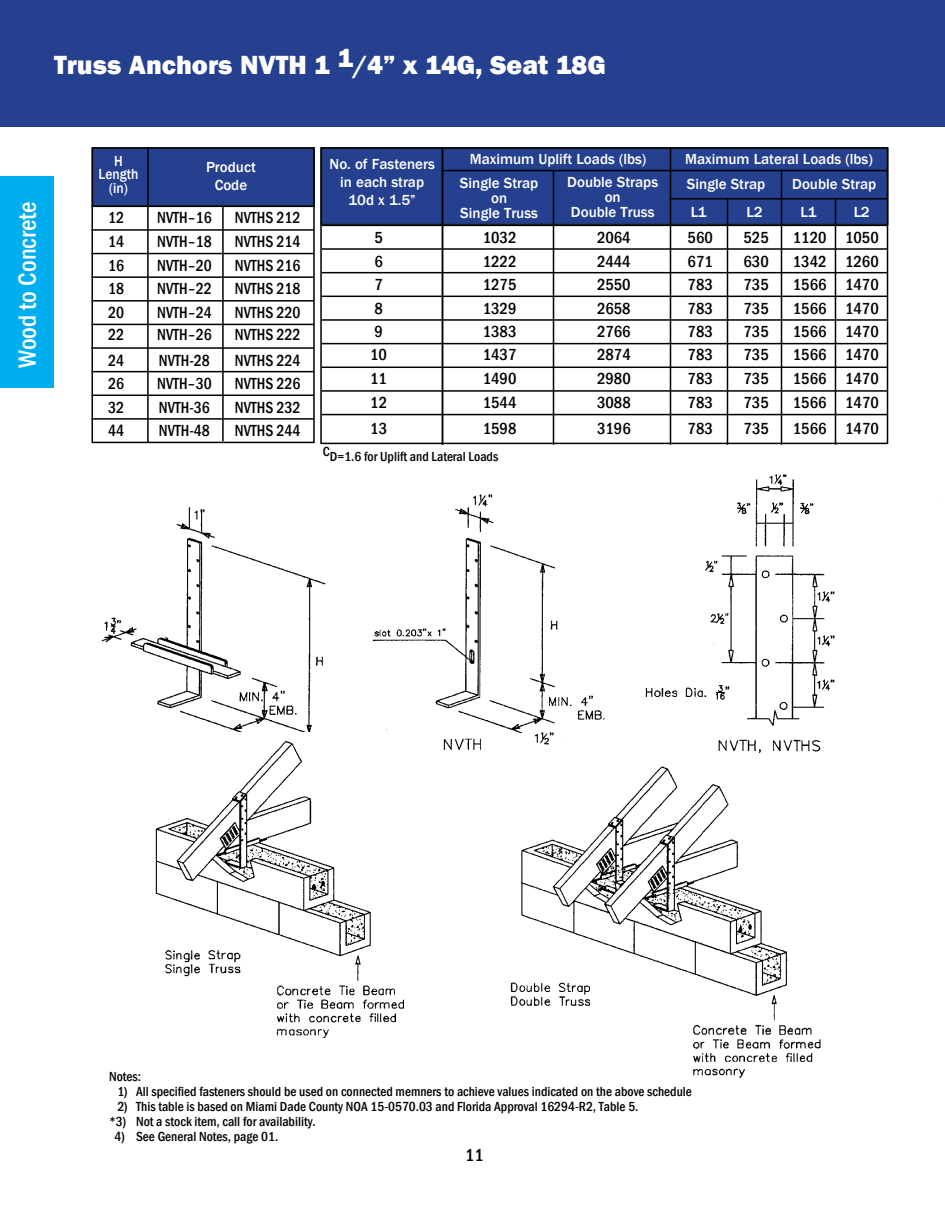
<style>
.page{position:relative;width:945px;height:1215px;background:#fff}
.page>*{position:absolute;margin:0;border:0;box-sizing:border-box;transform-origin:0 0}
.t1{font:800 27px "Franklin Gothic";color:#fff}
.t2{font:500 condensed 25.5px "Franklin Gothic";color:#fff}
.t3{font:500 condensed 18px "Franklin Gothic";color:#000}
.t4{font:500 condensed 16.5px "Franklin Gothic";color:#000}
.t5{font:500 condensed 16.5px "Franklin Gothic";color:#000;scale:.95 1}
.t6{font:500 15px/15px "Franklin Gothic";color:#fff;text-align:center}
.t7{font:500 15px/13.5px "Franklin Gothic";color:#fff;text-align:center;scale:.9 1}
.t8{font:500 condensed 13.5px/15px "Franklin Gothic";color:#000}
</style>
<div class="page">
<div style="left:0;top:0;width:945px;height:127px;background:#25408f"></div>
<div style="left:0;top:176px;width:54px;height:212px;background:#00aeef"></div>
<img style="left:91px;top:147px;width:847px;height:607px">
<img style="left:510px;top:766px;width:311px;height:312px">
<img style="left:91px;top:732px;width:324px;height:306px">
<div style="left:321px;top:148px;width:567px;height:77px;background:#25408f;border:2px solid #232c2c"></div>
<div style="left:92px;top:147px;width:223px;height:60px;background:#25408f;border:2px solid #232c2c"></div>
<div style="left:92px;top:147px;width:223px;height:296px;border:2px solid #000"></div>
<hr style="left:92px;top:206px;width:222px;height:1px;background:#000">
<hr style="left:92px;top:229px;width:222px;height:2px;background:#000">
<hr style="left:92px;top:253px;width:222px;height:1px;background:#000">
<hr style="left:92px;top:276px;width:222px;height:2px;background:#000">
<hr style="left:92px;top:300px;width:222px;height:2px;background:#000">
<hr style="left:92px;top:324px;width:222px;height:1px;background:#000">
<hr style="left:92px;top:347px;width:222px;height:2px;background:#000">
<hr style="left:92px;top:371px;width:222px;height:1px;background:#000">
<hr style="left:92px;top:395px;width:222px;height:1px;background:#000">
<hr style="left:92px;top:418px;width:222px;height:2px;background:#000">
<hr style="left:147px;top:147px;width:2px;height:295px;background:#000">
<hr style="left:222px;top:207px;width:2px;height:234px;background:#000">
<div style="left:320px;top:147px;width:568px;height:297px;border:2px solid #000"></div>
<hr style="left:441px;top:170px;width:447px;height:1px;background:#000">
<hr style="left:669px;top:198px;width:219px;height:1px;background:#000">
<hr style="left:322px;top:225px;width:566px;height:1px;background:#000">
<hr style="left:322px;top:248px;width:566px;height:2px;background:#000">
<hr style="left:322px;top:272px;width:566px;height:1px;background:#000">
<hr style="left:322px;top:296px;width:566px;height:1px;background:#000">
<hr style="left:322px;top:319px;width:566px;height:2px;background:#000">
<hr style="left:322px;top:343px;width:566px;height:1px;background:#000">
<hr style="left:322px;top:367px;width:566px;height:1px;background:#000">
<hr style="left:322px;top:390px;width:566px;height:2px;background:#000">
<hr style="left:322px;top:414px;width:566px;height:1px;background:#000">
<hr style="left:442px;top:149px;width:1px;height:296px;background:#000">
<hr style="left:553px;top:171px;width:1px;height:274px;background:#000">
<hr style="left:670px;top:148px;width:1px;height:297px;background:#000">
<hr style="left:727px;top:199px;width:1px;height:246px;background:#000">
<hr style="left:781px;top:170px;width:1px;height:275px;background:#000">
<hr style="left:835px;top:198px;width:1px;height:247px;background:#000">
<h1 class="t1" style="left:54px;top:48px;width:553px">Truss Anchors NVTH 1 1/4” x 14G, Seat 18G</h1>
<p class="t7" style="left:99px;top:154px;width:46px">H<br>Length (in)</p>
<p class="t6" style="left:206px;top:159px;width:51px;line-height:18px">Product<br>Code</p>
<h2 class="t2" style="left:11px;top:368px;width:168px;rotate:-90deg">Wood to Concrete</h2>
<p class="t5" style="left:108px;top:207px;width:18px">12</p>
<p class="t5" style="left:157px;top:207px;width:59px">NVTH–16</p>
<p class="t5" style="left:235px;top:207px;width:71px">NVTHS 212</p>
<p class="t5" style="left:108px;top:231px;width:18px">14</p>
<p class="t5" style="left:157px;top:231px;width:59px">NVTH–18</p>
<p class="t5" style="left:235px;top:231px;width:71px">NVTHS 214</p>
<p class="t5" style="left:108px;top:255px;width:18px">16</p>
<p class="t5" style="left:157px;top:255px;width:59px">NVTH–20</p>
<p class="t5" style="left:235px;top:255px;width:71px">NVTHS 216</p>
<p class="t5" style="left:108px;top:278px;width:18px">18</p>
<p class="t5" style="left:157px;top:278px;width:59px">NVTH–22</p>
<p class="t5" style="left:235px;top:278px;width:71px">NVTHS 218</p>
<p class="t5" style="left:108px;top:302px;width:18px">20</p>
<p class="t5" style="left:157px;top:302px;width:59px">NVTH–24</p>
<p class="t5" style="left:235px;top:302px;width:71px">NVTHS 220</p>
<p class="t5" style="left:108px;top:324px;width:18px">22</p>
<p class="t5" style="left:157px;top:324px;width:59px">NVTH–26</p>
<p class="t5" style="left:235px;top:324px;width:71px">NVTHS 222</p>
<p class="t5" style="left:108px;top:350px;width:18px">24</p>
<p class="t5" style="left:159px;top:350px;width:55px">NVTH-28</p>
<p class="t5" style="left:235px;top:350px;width:71px">NVTHS 224</p>
<p class="t5" style="left:108px;top:373px;width:18px">26</p>
<p class="t5" style="left:157px;top:373px;width:59px">NVTH–30</p>
<p class="t5" style="left:235px;top:373px;width:71px">NVTHS 226</p>
<p class="t5" style="left:108px;top:396px;width:18px">32</p>
<p class="t5" style="left:159px;top:396px;width:55px">NVTH-36</p>
<p class="t5" style="left:235px;top:396px;width:71px">NVTHS 232</p>
<p class="t5" style="left:108px;top:420px;width:18px">44</p>
<p class="t5" style="left:159px;top:420px;width:55px">NVTH-48</p>
<p class="t5" style="left:235px;top:420px;width:71px">NVTHS 244</p>
<p class="t6" style="left:330px;top:156px;width:107px;line-height:18px">No. of Fasteners in each strap<br>10d x 1.5”</p>
<p class="t6" style="left:470px;top:152px;width:178px">Maximum Uplift Loads (lbs)</p>
<p class="t6" style="left:685px;top:152px;width:189px">Maximum Lateral Loads (lbs)</p>
<p class="t6" style="left:460px;top:175px;width:80px">Single Strap on<br>Single Truss</p>
<p class="t6" style="left:567px;top:175px;width:92px">Double Straps on<br>Double Truss</p>
<p class="t6" style="left:687px;top:177px;width:80px">Single Strap</p>
<p class="t6" style="left:792px;top:177px;width:86px">Double Strap</p>
<p class="t6" style="left:691px;top:205px;width:17px">L1</p>
<p class="t6" style="left:747px;top:205px;width:17px">L2</p>
<p class="t6" style="left:801px;top:205px;width:17px">L1</p>
<p class="t6" style="left:854px;top:205px;width:17px">L2</p>
<p class="t4" style="left:374px;top:227px;width:10px">5</p>
<p class="t4" style="left:483px;top:227px;width:35px">1032</p>
<p class="t4" style="left:597px;top:227px;width:35px">2064</p>
<p class="t4" style="left:688px;top:227px;width:27px">560</p>
<p class="t4" style="left:744px;top:227px;width:27px">525</p>
<p class="t4" style="left:793px;top:227px;width:88px">1120 1050</p>
<p class="t4" style="left:374px;top:250px;width:10px">6</p>
<p class="t4" style="left:483px;top:250px;width:35px">1222</p>
<p class="t4" style="left:597px;top:250px;width:35px">2444</p>
<p class="t4" style="left:688px;top:250px;width:27px">671</p>
<p class="t4" style="left:744px;top:250px;width:27px">630</p>
<p class="t4" style="left:793px;top:250px;width:88px">1342 1260</p>
<p class="t4" style="left:374px;top:274px;width:10px">7</p>
<p class="t4" style="left:483px;top:274px;width:35px">1275</p>
<p class="t4" style="left:597px;top:274px;width:35px">2550</p>
<p class="t4" style="left:688px;top:274px;width:27px">783</p>
<p class="t4" style="left:744px;top:274px;width:27px">735</p>
<p class="t4" style="left:793px;top:274px;width:88px">1566 1470</p>
<p class="t4" style="left:374px;top:297px;width:10px">8</p>
<p class="t4" style="left:483px;top:297px;width:35px">1329</p>
<p class="t4" style="left:597px;top:297px;width:35px">2658</p>
<p class="t4" style="left:688px;top:297px;width:27px">783</p>
<p class="t4" style="left:744px;top:297px;width:27px">735</p>
<p class="t4" style="left:793px;top:297px;width:88px">1566 1470</p>
<p class="t4" style="left:374px;top:321px;width:10px">9</p>
<p class="t4" style="left:483px;top:321px;width:35px">1383</p>
<p class="t4" style="left:597px;top:321px;width:35px">2766</p>
<p class="t4" style="left:688px;top:321px;width:27px">783</p>
<p class="t4" style="left:744px;top:321px;width:27px">735</p>
<p class="t4" style="left:793px;top:321px;width:88px">1566 1470</p>
<p class="t4" style="left:370px;top:344px;width:18px">10</p>
<p class="t4" style="left:483px;top:344px;width:35px">1437</p>
<p class="t4" style="left:597px;top:344px;width:35px">2874</p>
<p class="t4" style="left:688px;top:344px;width:27px">783</p>
<p class="t4" style="left:744px;top:344px;width:27px">735</p>
<p class="t4" style="left:793px;top:344px;width:88px">1566 1470</p>
<p class="t4" style="left:370px;top:368px;width:18px">11</p>
<p class="t4" style="left:483px;top:368px;width:35px">1490</p>
<p class="t4" style="left:597px;top:368px;width:35px">2980</p>
<p class="t4" style="left:688px;top:368px;width:27px">783</p>
<p class="t4" style="left:744px;top:368px;width:27px">735</p>
<p class="t4" style="left:793px;top:368px;width:88px">1566 1470</p>
<p class="t4" style="left:370px;top:392px;width:18px">12</p>
<p class="t4" style="left:483px;top:392px;width:35px">1544</p>
<p class="t4" style="left:597px;top:392px;width:35px">3088</p>
<p class="t4" style="left:688px;top:392px;width:27px">783</p>
<p class="t4" style="left:744px;top:392px;width:27px">735</p>
<p class="t4" style="left:793px;top:392px;width:88px">1566 1470</p>
<p class="t4" style="left:370px;top:418px;width:18px">13</p>
<p class="t4" style="left:483px;top:418px;width:35px">1598</p>
<p class="t4" style="left:597px;top:418px;width:35px">3196</p>
<p class="t4" style="left:688px;top:418px;width:27px">783</p>
<p class="t4" style="left:744px;top:418px;width:27px">735</p>
<p class="t4" style="left:793px;top:418px;width:88px">1566 1470</p>
<p class="t8" style="left:323px;top:449px;width:177px">CD=1.6 for Uplift and Lateral Loads</p>
<p class="t8" style="left:109px;top:1069px;width:33px">Notes:</p>
<p class="t8" style="left:117px;top:1084px;width:576px">1) All specified fasteners should be used on connected memners to achieve values indicated on the above schedule</p>
<p class="t8" style="left:109px;top:1099px;width:531px;text-indent:8px">2) This table is based on Miami Dade County NOA 15-0570.03 and Florida Approval 16294-R2, Table 5. *3) Not a stock item, call for availability.</p>
<p class="t8" style="left:115px;top:1129px;width:165px">4) See General Notes, page 01.</p>
<h3 class="t3" style="left:465px;top:1143px;width:20px">11</h3>
</div>
